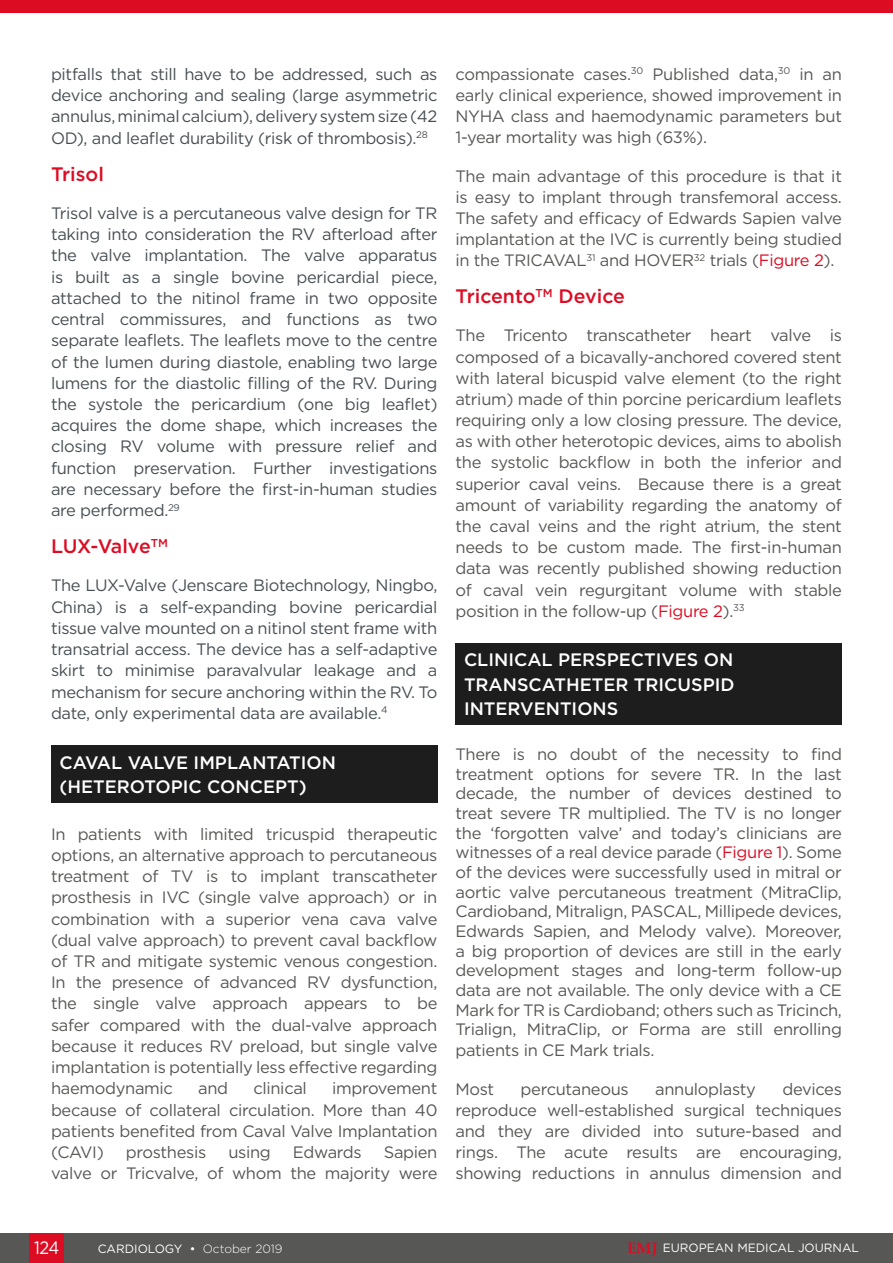
<style>
.page{position:relative;width:893px;height:1263px;background:#fff}
.page>*{position:absolute;margin:0;border:0;box-sizing:border-box;transform-origin:0 0}
.H2__Heading_2{font:500 19.5px "Gotham";color:#dc0c23}
.H1__Heading_1{font:500 18px/24.2px "Gotham";color:#fff}
.t1{font:18px "Gotham";color:#fff;scale:.9 1}
.Body_Text{font:16.5px/21.1px "Gotham";letter-spacing:-.02em;color:#575756;text-align:justify}
.Body_Text-2{font:16.5px/21.3px "Gotham";letter-spacing:-.02em;color:#484f54;text-align:justify}
.t2{font:12px "Gotham";color:#fff}
.s1{color:#dc0c23}
.s2{font-weight:300}
.s3{font-family:"Palatino Linotype";font-weight:700;font-size:15px;color:#dc0c23}
</style>
<div class="page">
<div style="left:0;top:1233px;width:893px;height:30px;background:#575756"></div>
<div style="left:30px;top:1233px;width:34px;height:30px;background:#dc0c23"></div>
<div style="left:51px;top:746px;width:386px;height:57px;background:#1d1d1d"></div>
<div style="left:455px;top:643px;width:387px;height:82px;background:#1d1d1d"></div>
<div style="left:0;top:0;width:893px;height:13px;background:#dc0c23"></div>
<p class="Body_Text-2" style="left:51px;top:63px;width:388px">pitfalls that still have to be addressed, such as device anchoring and sealing (large asymmetric annulus, minimal calcium), delivery system size (42<br>OD), and leaflet durability (risk of thrombosis).<sup>28</sup></p>
<p class="H2__Heading_2" style="left:51px;top:161px;width:55px">Trisol</p>
<p class="Body_Text-2" style="left:51px;top:202px;width:388px">Trisol valve is a percutaneous valve design for TR taking into consideration the RV afterload after the valve implantation. The valve apparatus is built as a single bovine pericardial piece, attached to the nitinol frame in two opposite central commissures, and functions as two separate leaflets. The leaflets move to the centre of the lumen during diastole, enabling two large lumens for the diastolic filling of the RV. During the systole the pericardium (one big leaflet) acquires the dome shape, which increases the closing RV volume with pressure relief and function preservation. Further investigations are necessary before the first-in-human studies are performed.<sup>29</sup></p>
<p class="H2__Heading_2" style="left:51px;top:533px;width:118px">LUX-Valve<sup>TM</sup></p>
<p class="Body_Text-2" style="left:51px;top:575px;width:388px">The LUX-Valve (Jenscare Biotechnology, Ningbo, China) is a self-expanding bovine pericardial tissue valve mounted on a nitinol stent frame with transatrial access. The device has a self-adaptive skirt to minimise paravalvular leakage and a mechanism for secure anchoring within the RV. To date, only experimental data are available.<sup>4</sup></p>
<p class="H1__Heading_1" style="left:60px;top:750px;width:278px">CAVAL VALVE IMPLANTATION (HETEROTOPIC CONCEPT)</p>
<p class="Body_Text" style="left:51px;top:823px;width:388px">In patients with limited tricuspid therapeutic options, an alternative approach to percutaneous treatment of TV is to implant transcatheter prosthesis in IVC (single valve approach) or in combination with a superior vena cava valve (dual valve approach) to prevent caval backflow of TR and mitigate systemic venous congestion.<br>In the presence of advanced RV dysfunction, the single valve approach appears to be safer compared with the dual-valve approach because it reduces RV preload, but single valve implantation is potentially less effective regarding haemodynamic</p>
<p class="Body_Text" style="left:198px;top:1078px;width:32px">and</p>
<p class="Body_Text" style="left:253px;top:1078px;width:55px">clinical</p>
<p class="Body_Text" style="left:51px;top:1077px;width:388px;text-indent:281px">improvement because of collateral circulation. More than 40 patients benefited from Caval Valve Implantation (CAVI)</p>
<p class="Body_Text" style="left:126px;top:1141px;width:82px">prosthesis</p>
<p class="Body_Text" style="left:228px;top:1141px;width:44px">using</p>
<p class="Body_Text" style="left:293px;top:1141px;width:70px">Edwards</p>
<p class="Body_Text" style="left:51px;top:1141px;width:388px;text-align:right">Sapien<br>valve or Tricvalve, of whom the majority were</p>
<p class="Body_Text" style="left:455px;top:63px;width:388px">compassionate cases.<sup>30</sup> Published data,<sup>30</sup> in an early clinical experience, showed improvement in NYHA class and haemodynamic parameters but 1-year mortality was high (63%).</p>
<p class="Body_Text" style="left:455px;top:165px;width:388px">The main advantage of this procedure is that it is easy to implant through transfemoral access.<br>The safety and efficacy of Edwards Sapien valve implantation at the IVC is currently being studied in the TRICAVAL<sup>31</sup> and HOVER<sup>32</sup> trials (<span class="s1">Figure 2</span>).</p>
<p class="H2__Heading_2" style="left:455px;top:284px;width:171px">Tricento<sup>TM</sup> Device</p>
<p class="Body_Text" style="left:455px;top:325px;width:388px">The Tricento transcatheter heart valve is composed of a bicavally-anchored covered stent with lateral bicuspid valve element (to the right atrium) made of thin porcine pericardium leaflets requiring only a low closing pressure. The device, as with other heterotopic devices, aims to abolish the systolic backflow in both the inferior and superior caval veins. Because there is a great amount of variability regarding the anatomy of the caval veins and the right atrium, the stent needs to be custom made. The first-in-human data was recently published showing reduction of caval vein regurgitant volume with stable position in the follow-up (<span class="s1">Figure 2</span>).<sup>33</sup></p>
<p class="H1__Heading_1" style="left:464px;top:648px;width:272px;text-align:justify">CLINICAL PERSPECTIVES ON TRANSCATHETER TRICUSPID INTERVENTIONS</p>
<p class="Body_Text" style="left:455px;top:744px;width:388px;line-height:19.6px">There is no doubt of the necessity to find treatment options for severe TR. In the last decade, the number of devices destined to treat severe TR multiplied. The TV is no longer the ‘forgotten valve’ and today’s clinicians are witnesses of a real device parade (<span class="s1">Figure 1</span>). Some of the devices were successfully used in mitral or aortic valve percutaneous treatment (MitraClip, Cardioband, Mitralign, PASCAL, Millipede devices, Edwards Sapien, and Melody valve). Moreover, a big proportion of devices are still in the early development stages and long-term follow-up data are not available. The only device with a CE Mark for TR is Cardioband; others such as Tricinch, Trialign, MitraClip, or Forma are still enrolling</p>
<p class="Body_Text" style="left:455px;top:1040px;width:201px">patients in CE Mark trials.</p>
<p class="Body_Text" style="left:455px;top:1078px;width:40px">Most</p>
<p class="Body_Text" style="left:521px;top:1078px;width:110px">percutaneous</p>
<p class="Body_Text" style="left:655px;top:1078px;width:102px">annuloplasty</p>
<p class="Body_Text" style="left:455px;top:1078px;width:388px;text-indent:327px">devices reproduce well-established surgical techniques and they are divided into suture-based and rings. The acute results are encouraging, showing reductions in annulus dimension and</p>
<p class="t1" style="left:34px;top:1236px;width:30px">124</p>
<p class="t2" style="left:98px;top:1241px;width:186px">CARDIOLOGY • <span class="s2">October 2019</span></p>
<p class="t2" style="left:627px;top:1240px;width:233px"><span class="s3">EMJ</span> EUROPEAN MEDICAL JOURNAL</p>
</div>
